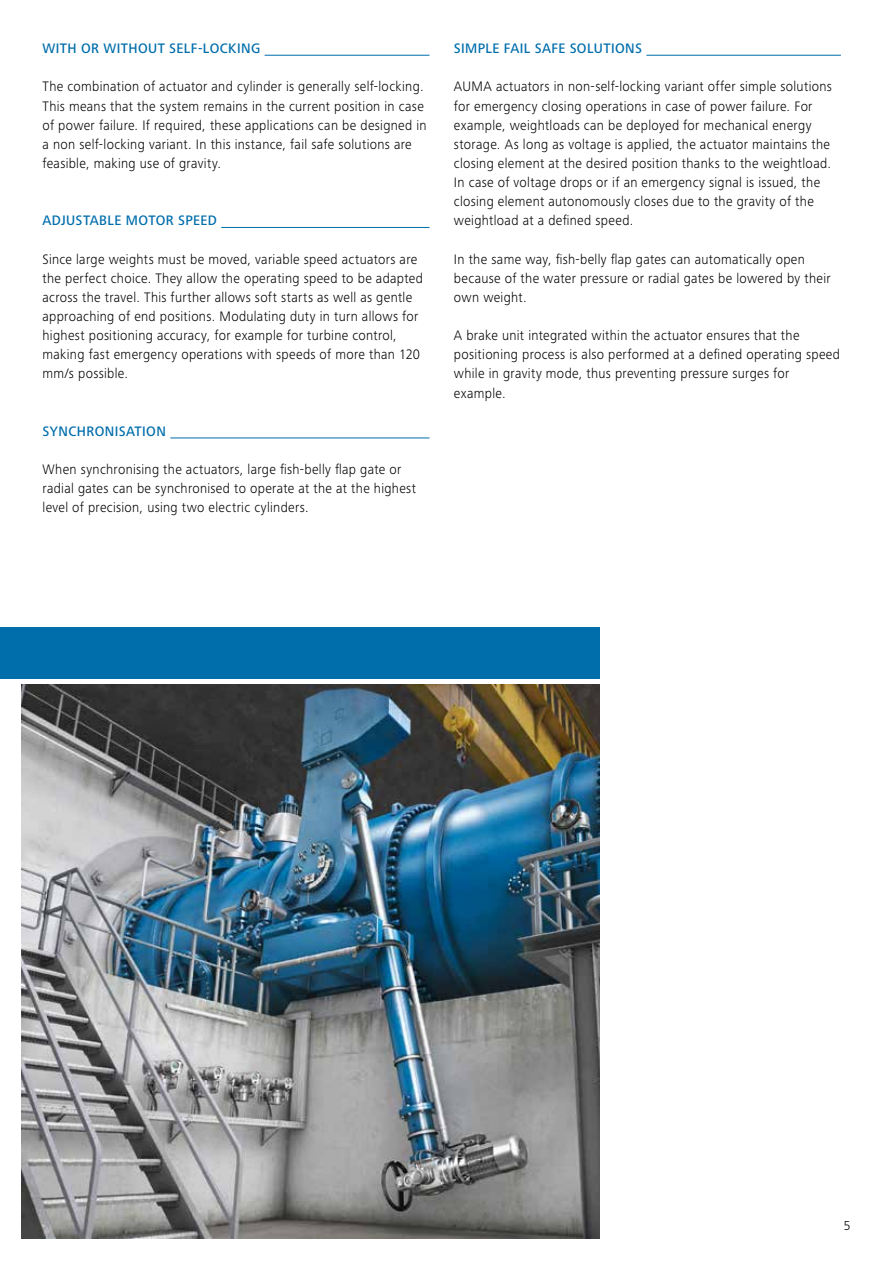
<style>
.page{position:relative;width:893px;height:1263px;background:#fff}
.page>*{position:absolute;margin:0;border:0;box-sizing:border-box;transform-origin:0 0}
.t1{font:300 14.25px/19.2px "Frutiger Next LTW1 G";letter-spacing:.025em;color:#000;scale:.95 1}
.t2{font:500 14.25px "Frutiger Next LTW1 G";letter-spacing:.03em;color:#006eab;scale:.95 1}
.t3{font:300 13.5px "Frutiger Next LTW1 G";color:#000;scale:.95 1}
</style>
<div class="page">
<img style="left:22px;top:685px;width:578px;height:554px">
<div style="left:0;top:627px;width:600px;height:51px;background:#006eab"></div>
<hr style="left:43px;top:55px;width:386px;height:1px;background:#006eab">
<div style="left:43px;top:52px;width:222px;height:5px;background:#fff"></div>
<hr style="left:43px;top:227px;width:386px;height:1px;background:#006eab">
<div style="left:43px;top:224px;width:178px;height:5px;background:#fff"></div>
<hr style="left:43px;top:438px;width:386px;height:1px;background:#006eab">
<hr style="left:43px;top:435px;width:127px;height:4px;background:#fff">
<hr style="left:454px;top:55px;width:387px;height:1px;background:#006eab">
<div style="left:454px;top:52px;width:192px;height:5px;background:#fff"></div>
<p class="t2" style="left:43px;top:40px;width:231px">WITH OR WITHOUT SELF-LOCKING</p>
<p class="t1" style="left:43px;top:77px;width:406px">The combination of actuator and cylinder is generally self-locking.<br>This means that the system remains in the current position in case of power failure. If required, these applications can be designed in a non self-locking variant. In this instance, fail safe solutions are feasible, making use of gravity.</p>
<p class="t2" style="left:43px;top:212px;width:185px">ADJUSTABLE MOTOR SPEED</p>
<p class="t1" style="left:43px;top:249px;width:402px">Since large weights must be moved, variable speed actuators are the perfect choice. They allow the operating speed to be adapted across the travel. This further allows soft starts as well as gentle approaching of end positions. Modulating duty in turn allows for highest positioning accuracy, for example for turbine control, making fast emergency operations with speeds of more than 120 mm/s possible.</p>
<p class="t2" style="left:43px;top:423px;width:131px">SYNCHRONISATION</p>
<p class="t1" style="left:43px;top:460px;width:395px">When synchronising the actuators, large fish-belly flap gate or radial gates can be synchronised to operate at the at the highest level of precision, using two electric cylinders.</p>
<p class="t2" style="left:454px;top:40px;width:200px">SIMPLE FAIL SAFE SOLUTIONS</p>
<p class="t1" style="left:454px;top:77px;width:399px">AUMA actuators in non-self-locking variant offer simple solutions for emergency closing operations in case of power failure. For example, weightloads can be deployed for mechanical energy storage. As long as voltage is applied, the actuator maintains the closing element at the desired position thanks to the weightload.<br>In case of voltage drops or if an emergency signal is issued, the closing element autonomously closes due to the gravity of the weightload at a defined speed.</p>
<p class="t1" style="left:454px;top:249px;width:398px">In the same way, fish-belly flap gates can automatically open because of the water pressure or radial gates be lowered by their own weight.</p>
<p class="t1" style="left:454px;top:326px;width:408px">A brake unit integrated within the actuator ensures that the positioning process is also performed at a defined operating speed while in gravity mode, thus preventing pressure surges for example.</p>
<p class="t3" style="left:844px;top:1218px;width:9px">5</p>
</div>
